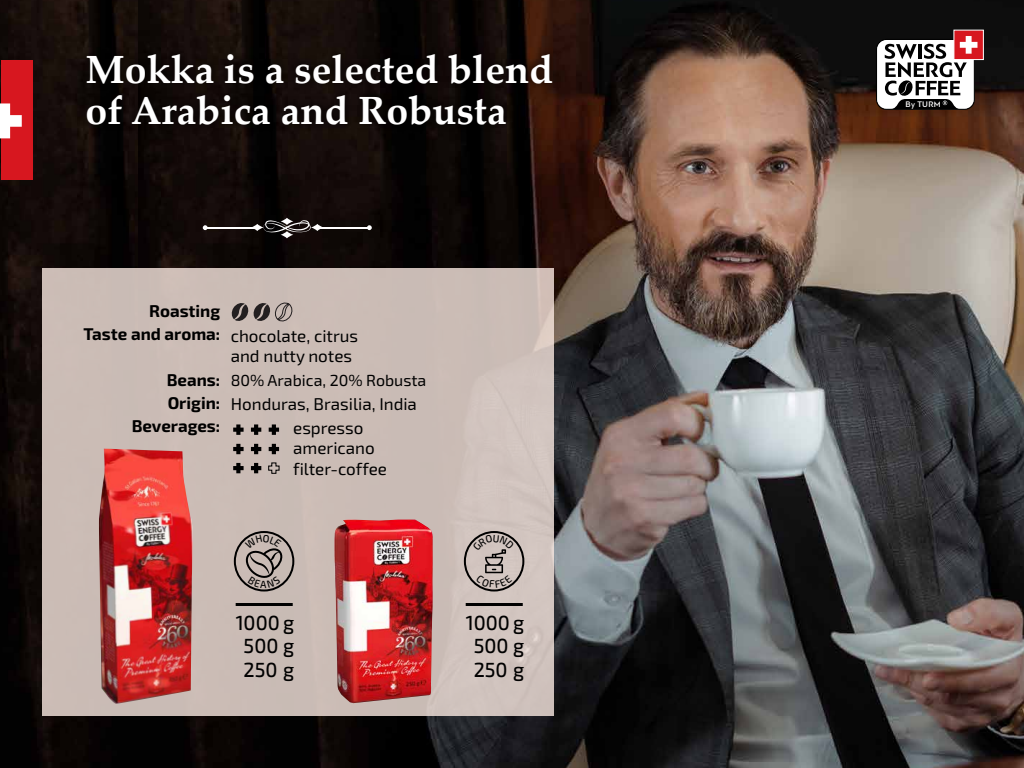
<style>
.page{position:relative;width:1024px;height:768px;background:#fff}
.page>*{position:absolute;margin:0;border:0;box-sizing:border-box;transform-origin:0 0}
.t1{font:700 39.4px/41px "Palatino Linotype";color:#fff}
.t2{font:500 20.5px/23.2px "Exo 2";color:#000;text-align:center}
.t3{font:17px/20.4px "Exo 2";color:#000}
.t4{font:700 17px/23px "Exo 2";color:#000;text-align:right}
.t5{font:16px "Exo 2";color:#000}
.t6{font:500 8.5px "PF Bague Sans Pro";letter-spacing:.03em;color:#fff}
</style>
<div class="page">
<img style="left:0;top:0;width:139px;height:768px">
<img style="left:139px;top:0;width:885px;height:768px">
<div style="left:42px;top:268px;width:512px;height:448px;background:#cbbcb5"></div>
<svg style="left:233px;top:424px;width:11px;height:11px"></svg>
<svg style="left:251px;top:424px;width:10px;height:11px"></svg>
<svg style="left:269px;top:424px;width:10px;height:11px"></svg>
<svg style="left:233px;top:444px;width:11px;height:10px"></svg>
<svg style="left:251px;top:444px;width:10px;height:10px"></svg>
<svg style="left:269px;top:444px;width:10px;height:10px"></svg>
<svg style="left:233px;top:463px;width:11px;height:10px"></svg>
<svg style="left:251px;top:463px;width:10px;height:10px"></svg>
<svg style="left:268px;top:462px;width:12px;height:12px"></svg>
<svg style="left:231px;top:302px;width:62px;height:20px"></svg>
<div style="left:234px;top:531px;width:60px;height:61px;border:2px solid #000;border-radius:50%"></div>
<hr style="left:236px;top:603px;width:57px;height:3px;background:#000">
<div style="left:464px;top:531px;width:60px;height:61px;border:2px solid #000;border-radius:50%"></div>
<hr style="left:466px;top:603px;width:57px;height:3px;background:#000">
<svg style="left:281px;top:218px;width:12px;height:7px"></svg>
<svg style="left:281px;top:231px;width:12px;height:7px"></svg>
<svg style="left:311px;top:224px;width:13px;height:7px"></svg>
<svg style="left:251px;top:224px;width:13px;height:7px"></svg>
<hr style="left:316px;top:227px;width:53px;height:1px;background:#fff">
<hr style="left:205px;top:227px;width:54px;height:1px;background:#fff">
<svg style="left:264px;top:220px;width:47px;height:13px"></svg>
<svg style="left:203px;top:225px;width:5px;height:5px"></svg>
<svg style="left:367px;top:225px;width:5px;height:5px"></svg>
<div style="left:954px;top:30px;width:30px;height:30px;background:#d7171f;border:1px solid #fff"></div>
<svg style="left:876px;top:36px;width:101px;height:74px"></svg>
<img style="left:73px;top:36px;width:502px;height:111px">
<img style="left:99px;top:449px;width:94px;height:255px">
<img style="left:334px;top:520px;width:99px;height:183px">
<div style="left:1px;top:60px;width:32px;height:120px;background:#d7171f"></div>
<svg style="left:0;top:103px;width:22px;height:35px"></svg>
<svg style="left:245px;top:535px;width:41px;height:53px"></svg>
<svg style="left:473px;top:535px;width:41px;height:53px"></svg>
<h1 class="t1" style="left:85px;top:47px;width:469px">Mokka is a selected blend of Arabica and Robusta</h1>
<p class="t4" style="left:83px;top:300px;width:138px">Roasting<br>Taste and aroma:</p>
<p class="t4" style="left:132px;top:369px;width:90px">Beans:<br>Origin:<br>Beverages:</p>
<p class="t3" style="left:231px;top:326px;width:129px">chocolate, citrus and nutty notes</p>
<p class="t5" style="left:231px;top:371px;width:197px">80% Arabica, 20% Robusta</p>
<p class="t3" style="left:231px;top:394px;width:188px">Honduras, Brasilia, India</p>
<p class="t3" style="left:293px;top:418px;width:95px">espresso americano filter-coffee</p>
<p class="t2" style="left:236px;top:612px;width:60px">1000 g<br>500 g<br>250 g</p>
<p class="t2" style="left:466px;top:612px;width:60px">1000 g<br>500 g<br>250 g</p>
<p class="t6" style="left:906px;top:99px;width:37px">By TURM</p>
</div>
